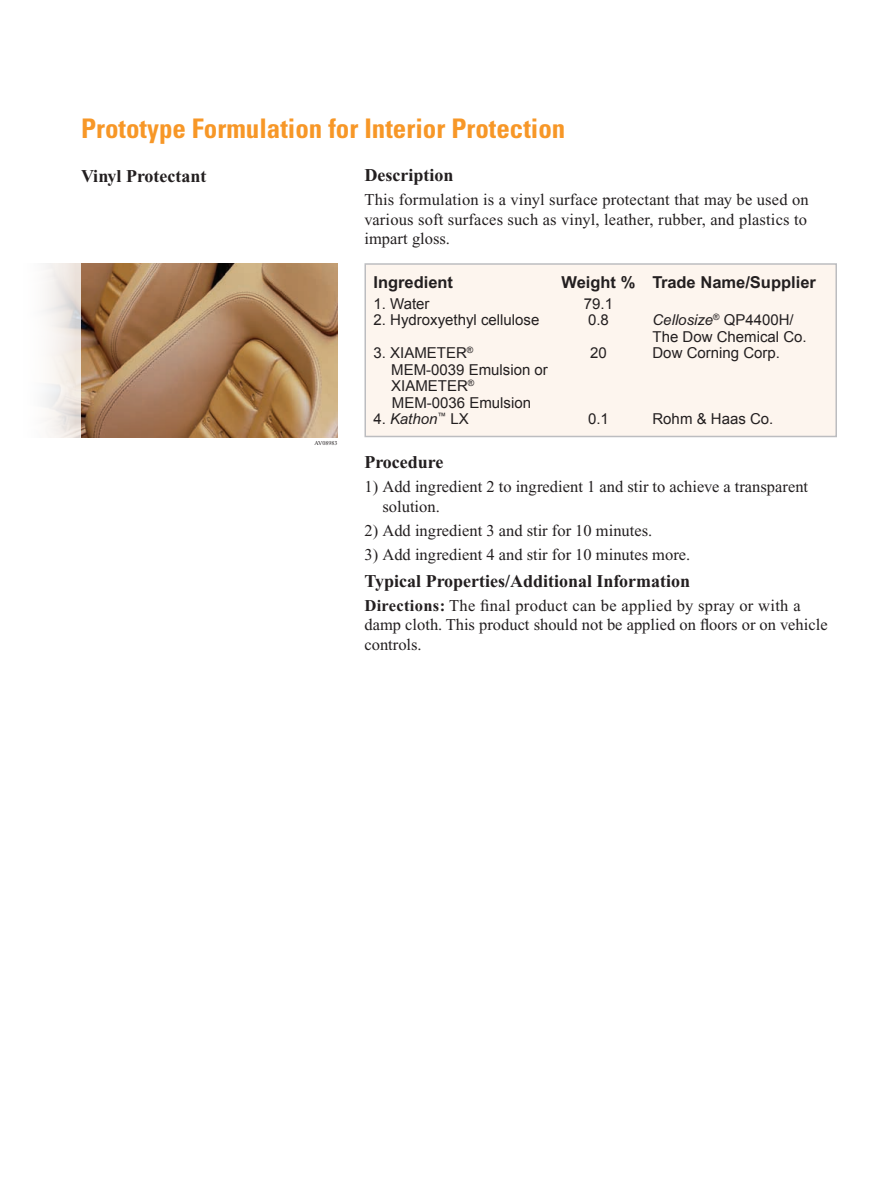
<style>
.page{position:relative;width:891px;height:1188px;background:#fff}
.page>*{position:absolute;margin:0;border:0;box-sizing:border-box;transform-origin:0 0}
.t1{font:700 condensed 27px "Univers LT Std";color:#f79727}
.t2{font:700 18px "Times New Roman";color:#231f20}
.t3{font:16.5px/19.5px "Times New Roman";color:#231f20}
.t4{font:700 16.5px "Arial";color:#231f20}
.t5{font:15px/16.5px "Arial";color:#231f20}
.t6{font:italic 15px "Arial";color:#231f20}
.t7{font:6px "Times New Roman";color:#231f20}
.s1{font-style:italic}
.s2{font-style:normal}
.s3{font-weight:700}
</style>
<div class="page">
<img style="left:81px;top:263px;width:257px;height:174px">
<div style="left:365px;top:264px;width:471px;height:172px;background:#fdf5ee"></div>
<div style="left:364px;top:263px;width:473px;height:174px;border:2px solid #bcbdc0"></div>
<svg style="left:75px;top:263px;width:6px;height:175px"></svg>
<h1 class="t1" style="left:81px;top:111px;width:486px">Prototype Formulation for Interior Protection</h1>
<p class="t2" style="left:81px;top:166px;width:127px">Vinyl Protectant</p>
<p class="t2" style="left:364px;top:165px;width:90px">Description</p>
<p class="t3" style="left:364px;top:190px;width:446px;text-align:justify">This formulation is a vinyl surface protectant that may be used on various soft surfaces such as vinyl, leather, rubber, and plastics to impart gloss.</p>
<p class="t4" style="left:373px;top:272px;width:81px">Ingredient</p>
<p class="t4" style="left:562px;top:272px;width:256px">Weight % Trade Name/Supplier</p>
<p class="t5" style="left:374px;top:295px;width:58px">1. Water</p>
<p class="t5" style="left:584px;top:295px;width:31px">79.1</p>
<p class="t5" style="left:374px;top:312px;width:167px">2. Hydroxyethyl cellulose</p>
<p class="t5" style="left:588px;top:312px;width:22px">0.8</p>
<p class="t5" style="left:652px;top:312px;width:156px"><span class="s1">Cellosize</span><sup>®</sup> QP4400H/<br>The Dow Chemical Co.</p>
<p class="t5" style="left:374px;top:345px;width:101px">3. XIAMETER<sup>®</sup></p>
<p class="t5" style="left:590px;top:345px;width:18px">20</p>
<p class="t5" style="left:653px;top:345px;width:129px">Dow Corning Corp.</p>
<p class="t5" style="left:391px;top:361px;width:158px">MEM-0039 Emulsion or<br>XIAMETER<sup>®<br></sup>MEM-0036 Emulsion</p>
<p class="t6" style="left:373px;top:410px;width:97px"><span class="s2">4.</span> Kathon<sup>™</sup> <span class="s2">LX</span></p>
<p class="t5" style="left:588px;top:411px;width:22px">0.1</p>
<p class="t5" style="left:652px;top:411px;width:122px">Rohm &amp; Haas Co.</p>
<p class="t2" style="left:364px;top:452px;width:80px">Procedure</p>
<p class="t3" style="left:383px;top:477px;width:427px;text-indent:-18px">1) Add ingredient 2 to ingredient 1 and stir to achieve a transparent solution.</p>
<p class="t3" style="left:364px;top:521px;width:289px">2) Add ingredient 3 and stir for 10 minutes.</p>
<p class="t3" style="left:364px;top:545px;width:327px">3) Add ingredient 4 and stir for 10 minutes more.</p>
<p class="t2" style="left:364px;top:571px;width:327px">Typical Properties/Additional Information</p>
<p class="t3" style="left:364px;top:596px;width:465px"><span class="s3">Directions:</span> The final product can be applied by spray or with a damp cloth. This product should not be applied on floors or on vehicle controls.</p>
<p class="t7" style="left:315px;top:440px;width:24px">AV08983</p>
</div>
